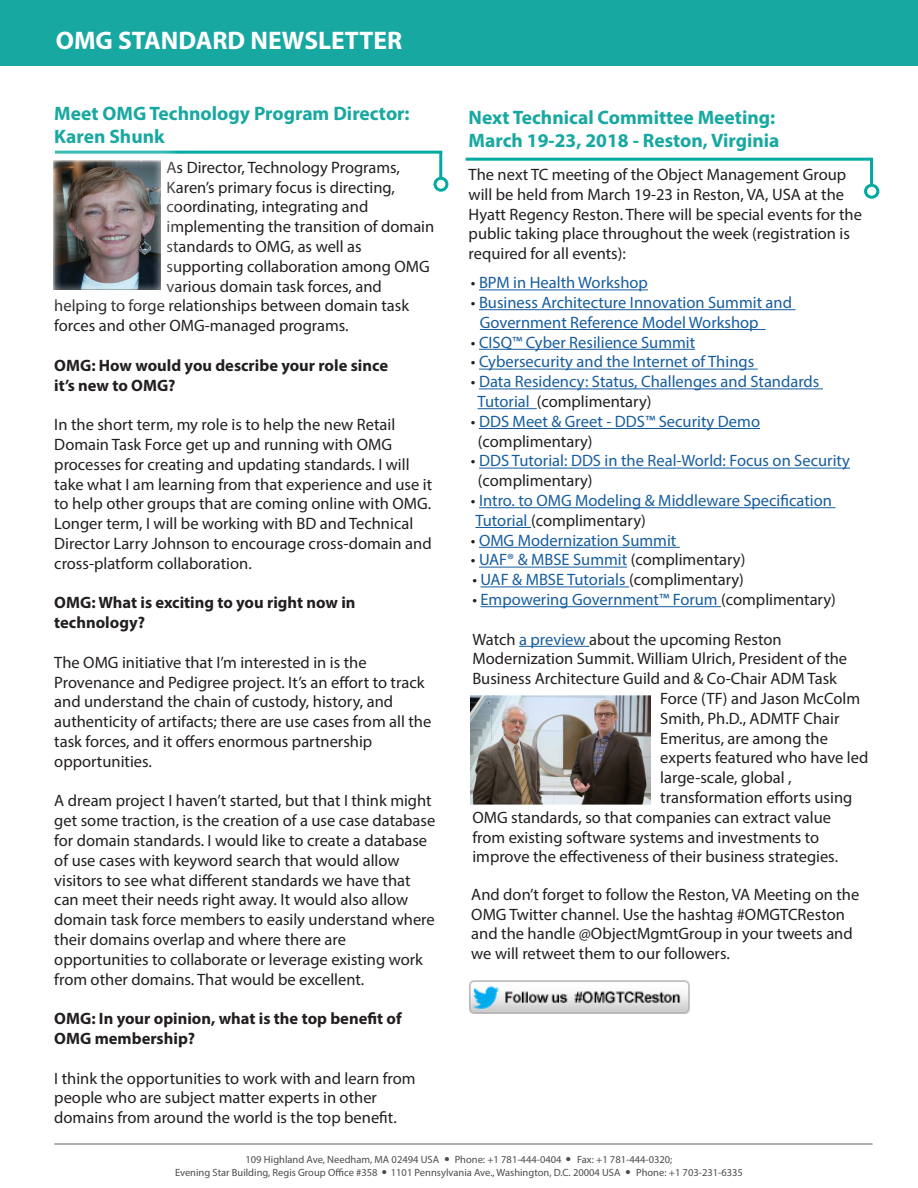
<style>
.page{position:relative;width:918px;height:1188px;background:#fff}
.page>*{position:absolute;margin:0;border:0;box-sizing:border-box;transform-origin:0 0}
.t1{font:700 25.5px "Myriad Pro";color:#fff}
.t2{font:700 19.5px "Myriad Pro";color:#17a8a1}
.t3{font:16.5px/19.8px "Myriad Pro";color:#231f20}
.t4{font:16.5px "Myriad Pro";color:#175d9e}
.t5{font:700 16.5px/19.8px "Myriad Pro";color:#231f20}
.t6{font:16.5px "Arial";color:#4b4c4d}
.t7{font:10.5px "Myriad Pro";color:#4b4c4d}
.s1{color:#231f20}
.s2{color:#175d9e}
</style>
<div class="page">
<div style="left:0;top:0;width:918px;height:66px;background:#17a8a1"></div>
<hr style="left:479px;top:289px;width:169px;height:1px;background:#175d9e">
<hr style="left:479px;top:309px;width:317px;height:1px;background:#175d9e">
<hr style="left:480px;top:329px;width:286px;height:1px;background:#175d9e">
<hr style="left:479px;top:349px;width:216px;height:1px;background:#175d9e">
<hr style="left:479px;top:369px;width:279px;height:1px;background:#175d9e">
<hr style="left:479px;top:388px;width:344px;height:1px;background:#175d9e">
<hr style="left:478px;top:408px;width:59px;height:1px;background:#175d9e">
<hr style="left:479px;top:428px;width:281px;height:1px;background:#175d9e">
<hr style="left:479px;top:468px;width:371px;height:1px;background:#175d9e">
<hr style="left:479px;top:507px;width:356px;height:1px;background:#175d9e">
<hr style="left:475px;top:527px;width:56px;height:1px;background:#175d9e">
<hr style="left:479px;top:547px;width:201px;height:1px;background:#175d9e">
<hr style="left:479px;top:567px;width:148px;height:1px;background:#175d9e">
<hr style="left:481px;top:586px;width:148px;height:1px;background:#175d9e">
<hr style="left:481px;top:606px;width:240px;height:1px;background:#175d9e">
<hr style="left:519px;top:646px;width:70px;height:1px;background:#175d9e">
<hr style="left:55px;top:151px;width:387px;height:3px;background:#00a9a2">
<hr style="left:439px;top:152px;width:3px;height:26px;background:#00a9a2">
<div style="left:434px;top:177px;width:14px;height:15px;border:3px solid #00a9a2;border-radius:50%"></div>
<div style="left:33px;top:140px;width:147px;height:170px;background:#fff"></div>
<div style="left:53px;top:158px;width:109px;height:138px;background:#fff;opacity:.75"></div>
<hr style="left:54px;top:1144px;width:819px;height:1px;background:#616164">
<img style="left:469px;top:980px;width:221px;height:34px">
<hr style="left:466px;top:158px;width:407px;height:3px;background:#00a9a2">
<hr style="left:870px;top:159px;width:3px;height:26px;background:#00a9a2">
<div style="left:864px;top:184px;width:15px;height:15px;border:3px solid #00a9a2;border-radius:50%"></div>
<img style="left:471px;top:696px;width:179px;height:110px">
<p class="t1" style="left:56px;top:24px;width:348px">OMG STANDARD NEWSLETTER</p>
<p class="t2" style="left:54px;top:100px;width:357px">Meet OMG Technology Program Director:</p>
<p class="t2" style="left:54px;top:124px;width:112px">Karen Shunk</p>
<p class="t3" style="left:167px;top:157px;width:235px">As Director, Technology Programs,</p>
<p class="t3" style="left:167px;top:177px;width:230px">Karen’s primary focus is directing,</p>
<p class="t3" style="left:167px;top:197px;width:203px">coordinating, integrating and</p>
<p class="t3" style="left:167px;top:216px;width:269px">implementing the transition of domain standards to OMG, as well as</p>
<p class="t3" style="left:167px;top:256px;width:265px">supporting collaboration among OMG various domain task forces, and</p>
<p class="t3" style="left:54px;top:296px;width:356px">helping to forge relationships between domain task forces and other OMG-managed programs.</p>
<p class="t5" style="left:54px;top:355px;width:335px">OMG: How would you describe your role since</p>
<p class="t5" style="left:54px;top:375px;width:123px">it’s new to OMG?</p>
<p class="t3" style="left:54px;top:414px;width:343px">In the short term, my role is to help the new Retail</p>
<p class="t3" style="left:54px;top:434px;width:339px">Domain Task Force get up and running with OMG</p>
<p class="t3" style="left:54px;top:454px;width:379px">processes for creating and updating standards. I will take what I am learning from that experience and use it to help other groups that are coming online with OMG.<br>Longer term, I will be working with BD and Technical Director Larry Johnson to encourage cross-domain and cross-platform collaboration.</p>
<p class="t5" style="left:54px;top:592px;width:303px">OMG: What is exciting to you right now in</p>
<p class="t5" style="left:54px;top:612px;width:92px">technology?</p>
<p class="t3" style="left:54px;top:652px;width:314px">The OMG initiative that I’m interested in is the</p>
<p class="t3" style="left:54px;top:672px;width:379px">Provenance and Pedigree project. It’s an effort to track and understand the chain of custody, history, and authenticity of artifacts; there are use cases from all the task forces, and it offers enormous partnership</p>
<p class="t3" style="left:54px;top:751px;width:99px">opportunities.</p>
<p class="t3" style="left:54px;top:791px;width:383px">A dream project I haven’t started, but that I think might get some traction, is the creation of a use case database for domain standards. I would like to create a database of use cases with keyword search that would allow visitors to see what different standards we have that can meet their needs right away. It would also allow domain task force members to easily understand where their domains overlap and where there are</p>
<p class="t3" style="left:54px;top:949px;width:370px">opportunities to collaborate or leverage existing work from other domains. That would be excellent.</p>
<p class="t5" style="left:54px;top:1008px;width:349px">OMG: In your opinion, what is the top benefit of<br>OMG membership?</p>
<p class="t3" style="left:54px;top:1068px;width:363px">I think the opportunities to work with and learn from people who are subject matter experts in other</p>
<p class="t3" style="left:54px;top:1107px;width:344px">domains from around the world is the top benefit.</p>
<p class="t2" style="left:469px;top:104px;width:308px">Next Technical Committee Meeting:</p>
<p class="t2" style="left:469px;top:128px;width:312px">March 19-23, 2018 - Reston, Virginia</p>
<p class="t3" style="left:469px;top:164px;width:395px">The next TC meeting of the Object Management Group will be held from March 19-23 in Reston, VA, USA at the Hyatt Regency Reston. There will be special events for the public taking place throughout the week (registration is required for all events):</p>
<p class="t4" style="left:471px;top:273px;width:179px"><span class="s1">•</span> BPM in Health Workshop</p>
<p class="t4" style="left:471px;top:292px;width:323px"><span class="s1">•</span> Business Architecture Innovation Summit and</p>
<p class="t4" style="left:480px;top:312px;width:280px">Government Reference Model Workshop</p>
<p class="t4" style="left:471px;top:332px;width:226px"><span class="s1">•</span> CISQ™ Cyber Resilience Summit</p>
<p class="t4" style="left:471px;top:352px;width:285px"><span class="s1">•</span> Cybersecurity and the Internet of Things</p>
<p class="t4" style="left:471px;top:372px;width:350px"><span class="s1">•</span> Data Residency: Status, Challenges and Standards</p>
<p class="t3" style="left:478px;top:391px;width:175px"><span class="s2">Tutorial</span> (complimentary)</p>
<p class="t4" style="left:471px;top:411px;width:291px"><span class="s1">•</span> DDS Meet &amp; Greet - DDS™ Security Demo</p>
<p class="t3" style="left:478px;top:431px;width:116px">(complimentary)</p>
<p class="t4" style="left:471px;top:451px;width:381px"><span class="s1">•</span> DDS Tutorial: DDS in the Real-World: Focus on Security</p>
<p class="t3" style="left:478px;top:471px;width:116px">(complimentary)</p>
<p class="t4" style="left:471px;top:490px;width:363px"><span class="s1">•</span> Intro. to OMG Modeling &amp; Middleware Specification</p>
<p class="t3" style="left:475px;top:510px;width:172px"><span class="s2">Tutorial</span> (complimentary)</p>
<p class="t4" style="left:471px;top:530px;width:207px"><span class="s1">•</span> OMG Modernization Summit</p>
<p class="t3" style="left:471px;top:550px;width:276px">• <span class="s2">UAF® &amp; MBSE Summit</span> (complimentary)</p>
<p class="t4" style="left:472px;top:570px;width:273px"><span class="s1">•</span> UAF &amp; MBSE Tutorials <span class="s1">(complimentary)</span></p>
<p class="t4" style="left:472px;top:589px;width:365px"><span class="s1">•</span> Empowering Government™ Forum <span class="s1">(complimentary)</span></p>
<p class="t3" style="left:472px;top:629px;width:311px">Watch <span class="s2">a preview</span> about the upcoming Reston</p>
<p class="t3" style="left:472px;top:649px;width:376px">Modernization Summit. William Ulrich, President of the</p>
<p class="t3" style="left:472px;top:669px;width:366px">Business Architecture Guild and &amp; Co-Chair ADM Task</p>
<p class="t3" style="left:660px;top:688px;width:201px">Force (TF) and Jason McColm<br>Smith, Ph.D., ADMTF Chair</p>
<p class="t3" style="left:660px;top:728px;width:210px">Emeritus, are among the experts featured who have led</p>
<p class="t3" style="left:660px;top:768px;width:133px">large-scale, global ,</p>
<p class="t3" style="left:660px;top:787px;width:194px">transformation efforts using</p>
<p class="t3" style="left:472px;top:807px;width:360px">OMG standards, so that companies can extract value</p>
<p class="t3" style="left:472px;top:827px;width:348px">from existing software systems and investments to</p>
<p class="t3" style="left:472px;top:847px;width:367px">improve the effectiveness of their business strategies.</p>
<p class="t3" style="left:471px;top:884px;width:390px">And don’t forget to follow the Reston, VA Meeting on the OMG Twitter channel. Use the hashtag #OMGTCReston and the handle @ObjectMgmtGroup in your tweets and we will retweet them to our followers.</p>
<p class="t7" style="left:246px;top:1153px;width:195px">109 Highland Ave, Needham, MA 02494 USA</p>
<p class="t7" style="left:455px;top:1153px;width:108px">Phone: +1 781-444-0404</p>
<p class="t7" style="left:577px;top:1153px;width:97px">Fax: +1 781-444-0320;</p>
<p class="t7" style="left:175px;top:1166px;width:204px">Evening Star Building, Regis Group Office #358</p>
<p class="t7" style="left:391px;top:1166px;width:231px">1101 Pennsylvania Ave., Washington, D.C. 20004 USA</p>
<p class="t7" style="left:636px;top:1166px;width:108px">Phone: +1 703-231-6335</p>
<p class="t6" style="left:444px;top:1148px;width:7px">•</p>
<p class="t6" style="left:566px;top:1148px;width:7px">•</p>
<p class="t6" style="left:382px;top:1161px;width:7px">•</p>
<p class="t6" style="left:625px;top:1161px;width:7px">•</p>
</div>
